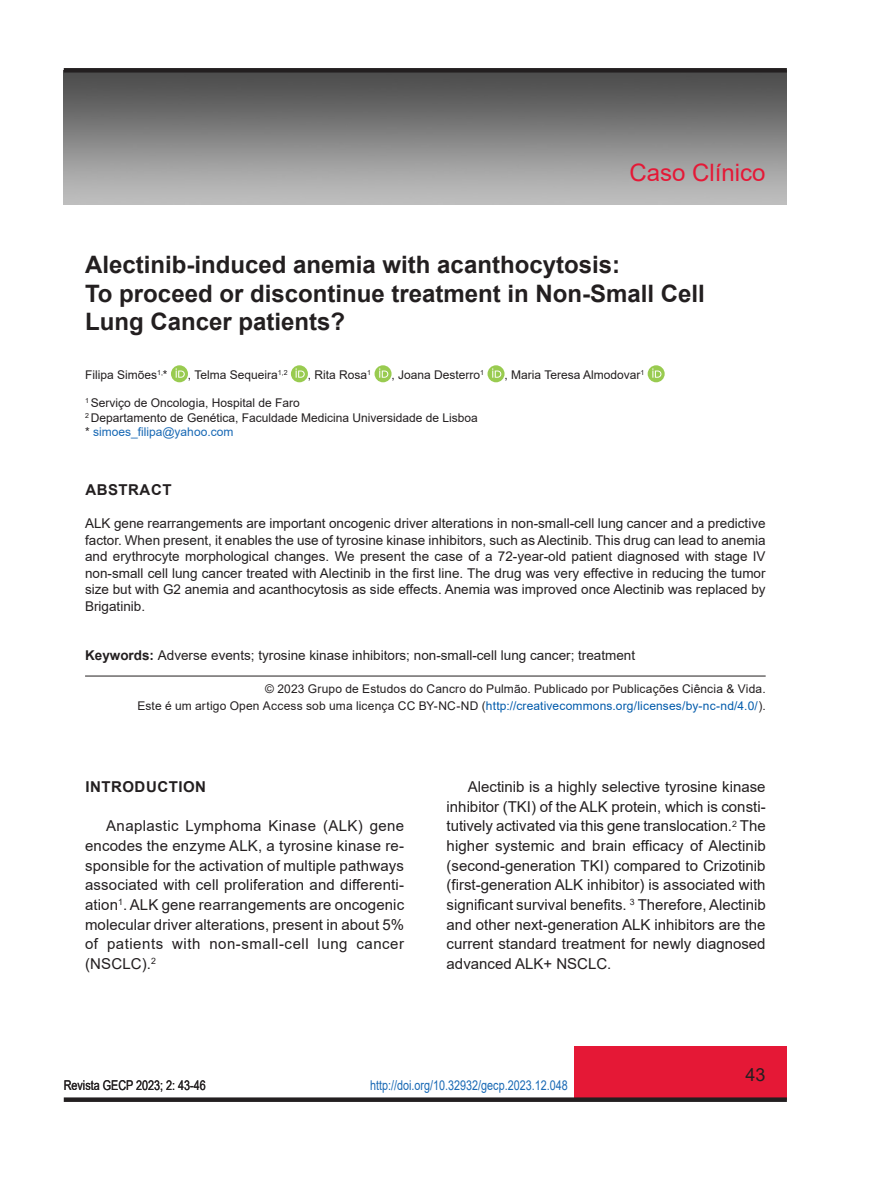
<style>
.page{position:relative;width:872px;height:1191px;background:#fff}
.page>*{position:absolute;margin:0;border:0;box-sizing:border-box;transform-origin:0 0}
.t1{font:700 24px/28.8px "Arial";color:#231f20}
.t2{font:24px "Arial";color:#e51836}
.t3{font:18px "Arial";color:#231f20}
.t4{font:15px/19.6px "Arial";letter-spacing:.005em;color:#231f20;text-align:justify}
.t5{font:700 15px "Arial";letter-spacing:.035em;color:#231f20}
.t6{font:13.5px/16.5px "Arial";color:#231f20;text-align:justify}
.t7{font:13.5px "Arial";color:#1768b4;scale:.8 1}
.t8{font:13.5px "Arial";color:#231f20;scale:.8 1}
.t9{font:12px/14.4px "Arial";color:#231f20}
.s1{color:#1768b4}
.s2{font-weight:700}
.s3{color:#015aaa}
</style>
<div class="page">
<div style="left:574px;top:1046px;width:213px;height:53px;background:#e51836"></div>
<div style="left:64px;top:1097px;width:723px;height:5px;background:#231f20"></div>
<img style="left:64px;top:73px;width:723px;height:131px">
<div style="left:171px;top:365px;width:17px;height:17px;background:#99cb50;border-radius:50%"></div>
<svg style="left:175px;top:368px;width:10px;height:10px"></svg>
<div style="left:291px;top:365px;width:17px;height:17px;background:#99cb50;border-radius:50%"></div>
<svg style="left:295px;top:368px;width:10px;height:10px"></svg>
<div style="left:374px;top:365px;width:17px;height:17px;background:#99cb50;border-radius:50%"></div>
<svg style="left:379px;top:368px;width:9px;height:10px"></svg>
<div style="left:487px;top:365px;width:17px;height:17px;background:#99cb50;border-radius:50%"></div>
<svg style="left:492px;top:368px;width:9px;height:10px"></svg>
<svg style="left:647px;top:365px;width:17px;height:17px"></svg>
<svg style="left:652px;top:368px;width:9px;height:10px"></svg>
<hr style="left:85px;top:675px;width:680px;height:1px;background:#231f20">
<div style="left:64px;top:68px;width:723px;height:5px;background:#231f20"></div>
<h1 class="t2" style="left:629px;top:159px;width:138px">Caso Clínico</h1>
<h1 class="t1" style="left:85px;top:250px;width:621px">Alectinib-induced anemia with acanthocytosis:<br>To proceed or discontinue treatment in Non-Small Cell<br>Lung Cancer patients?</h1>
<p class="t9" style="left:85px;top:367px;width:84px">Filipa Simões<sup>1,</sup>*</p>
<p class="t9" style="left:188px;top:367px;width:101px">, Telma Sequeira<sup>1,2</sup></p>
<p class="t9" style="left:308px;top:367px;width:65px">, Rita Rosa<sup>1</sup></p>
<p class="t9" style="left:391px;top:367px;width:94px">, Joana Desterro<sup>1</sup></p>
<p class="t9" style="left:504px;top:367px;width:141px">, Maria Teresa Almodovar<sup>1</sup></p>
<p class="t9" style="left:85px;top:396px;width:394px"><sup>1</sup> Serviço de Oncologia, Hospital de Faro<br><sup>2</sup> Departamento de Genética, Faculdade Medicina Universidade de Lisboa * <span class="s1">simoes_filipa@yahoo.com</span></p>
<p class="t5" style="left:85px;top:482px;width:88px">ABSTRACT</p>
<p class="t6" style="left:85px;top:515px;width:682px">ALK gene rearrangements are important oncogenic driver alterations in non-small-cell lung cancer and a predictive factor. When present, it enables the use of tyrosine kinase inhibitors, such as Alectinib. This drug can lead to anemia and erythrocyte morphological changes. We present the case of a 72-year-old patient diagnosed with stage IV non-small cell lung cancer treated with Alectinib in the first line. The drug was very effective in reducing the tumor size but with G2 anemia and acanthocytosis as side effects. Anemia was improved once Alectinib was replaced by Brigatinib.</p>
<p class="t6" style="left:85px;top:647px;width:551px"><span class="s2">Keywords:</span> Adverse events; tyrosine kinase inhibitors; non-small-cell lung cancer; treatment</p>
<p class="t9" style="left:137px;top:681px;width:629px;line-height:16.5px;text-align:right">© 2023 Grupo de Estudos do Cancro do Pulmão. Publicado por Publicações Ciência &amp; Vida.<br>Este é um artigo Open Access sob uma licença CC BY-NC-ND (<span class="s3">http://creativecommons.org/licenses/by-nc-nd/4.0/</span>).</p>
<p class="t5" style="left:85px;top:778px;width:122px">INTRODUCTION</p>
<p class="t4" style="left:85px;top:816px;width:321px;text-indent:21px">Anaplastic Lymphoma Kinase (ALK) gene encodes the enzyme ALK, a tyrosine kinase re&shy;sponsible for the activation of multiple pathways associated with cell proliferation and differenti&shy;ation<sup>1</sup>. ALK gene rearrangements are oncogenic molecular driver alterations, present in about 5% of patients with non-small-cell lung cancer (NSCLC).<sup>2</sup></p>
<p class="t4" style="left:446px;top:777px;width:320px;text-indent:21px">Alectinib is a highly selective tyrosine kinase inhibitor (TKI) of the ALK protein, which is consti&shy;tutively activated via this gene translocation.<sup>2</sup> The higher systemic and brain efficacy of Alectinib (second-generation TKI) compared to Crizotinib (first-generation ALK inhibitor) is associated with significant survival benefits. <sup>3</sup> Therefore, Alectinib and other next-generation ALK inhibitors are the current standard treatment for newly diagnosed advanced ALK+ NSCLC.</p>
<p class="t8" style="left:64px;top:1078px;width:179px">Revista GECP 2023; 2: 43-46</p>
<p class="t7" style="left:370px;top:1078px;width:248px">http://doi.org/10.32932/gecp.2023.12.048</p>
<p class="t3" style="left:745px;top:1064px;width:22px">43</p>
</div>
